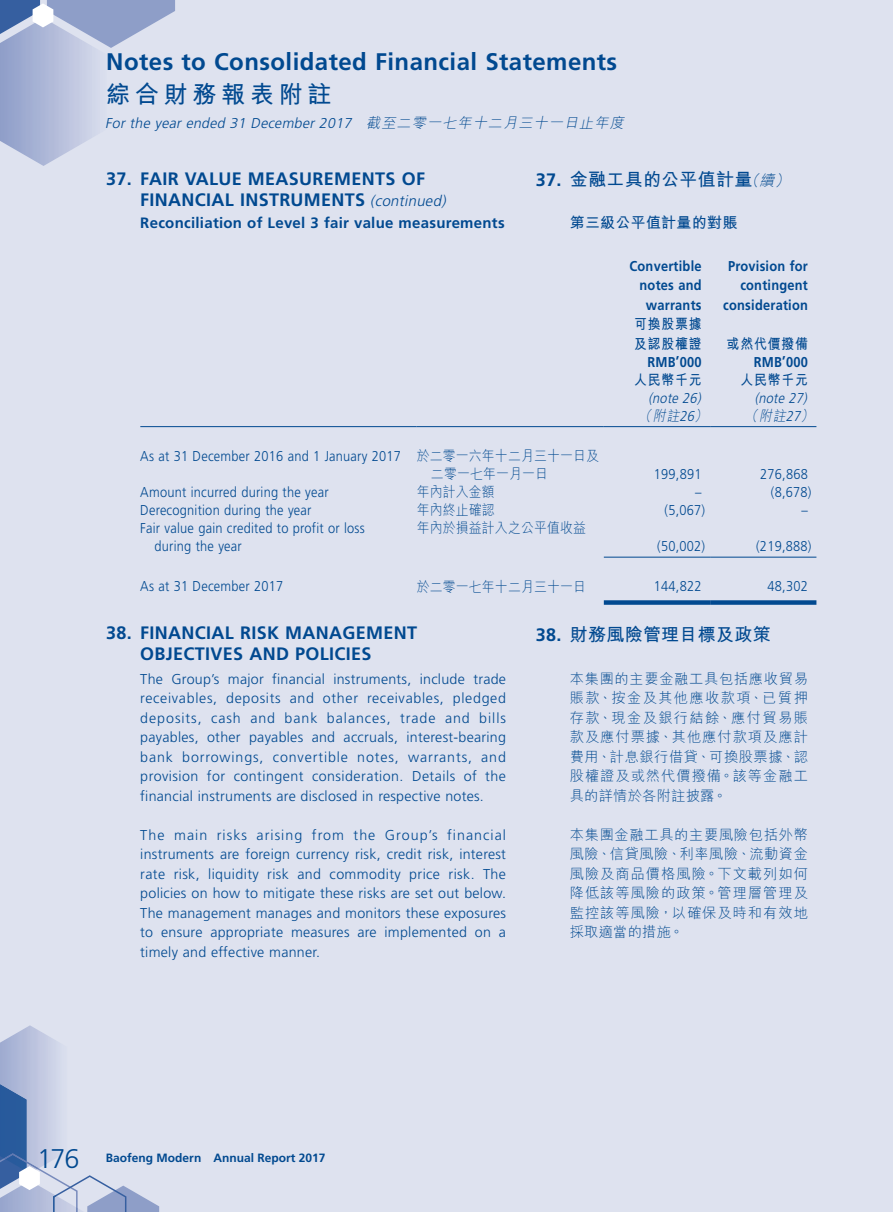
<style>
.page{position:relative;width:893px;height:1212px;background:#dee2ef}
.page>*{position:absolute;margin:0;border:0;box-sizing:border-box;transform-origin:0 0}
.t1{font:300 27px "Frutiger LT Std";color:#014990}
.t2{font:700 24px "Frutiger LT Std";letter-spacing:.02em;color:#014990}
.t3{font:24px "M Hei HK Bold E Ten B5 H";letter-spacing:.2em;color:#014990}
.t4{font:700 18px/21px "Frutiger LT Std";letter-spacing:.02em;color:#014990}
.t5{font:18px "M Hei HK Bold E Ten B5 H";letter-spacing:.015em;color:#014990}
.t6{font:700 15px "Frutiger LT Std";letter-spacing:.02em;color:#014990}
.t7{font:15px "M Hei HK Bold E Ten B5 H";letter-spacing:.015em;color:#014990}
.t8{font:300 14.25px/19.5px "Frutiger LT Std";letter-spacing:.02em;color:#014990;text-align:justify}
.t9{font:300 14.25px/18px "Frutiger LT Std";letter-spacing:.02em;color:#014990;scale:.9 1}
.t10{font:14.25px/19.5px "M Hei HK Light E Ten B5 H";letter-spacing:.035em;color:#014990;text-align:justify}
.t11{font:700 14.25px/19.5px "Frutiger LT Std";letter-spacing:.02em;color:#014990;text-align:right;scale:.9 1}
.t12{font:italic 300 14.25px "Frutiger LT Std";color:#014990}
.t13{font:14.25px "M Hei HK Light E Ten B5 H";letter-spacing:.015em;color:#014990;scale:.9 1}
.t14{font:14.25px/19.5px "M Hei HK Bold E Ten B5 H";letter-spacing:.07em;color:#014990;scale:.9 1}
.t15{font:italic 300 14.25px "Frutiger LT Std";color:#014990;scale:.9 1}
.t16{font:italic 14.25px "M Hei HK Light E Ten B5 H";color:#014990;scale:.9 1}
.t17{font:14.25px "M Hei HK Light E Ten B5 H";letter-spacing:.035em;color:#014990;scale:.9 1}
.t18{font:700 12px "Frutiger LT Std";color:#014990}
.s1{font-family:"M Hei HK Light E Ten B5 H";font-weight:400}
.s2{font-weight:300;font-style:italic;font-size:15px}
.s3{font-family:"Frutiger LT Std";font-weight:700}
.s4{font-family:"M Hei HK Light E Ten B5 H";font-style:italic;font-size:15px}
.s5{font-family:"Frutiger LT Std";font-weight:300}
</style>
<div class="page">
<img style="left:0;top:1025px;width:59px;height:37px">
<svg style="left:0;top:1062px;width:159px;height:150px"></svg>
<img style="left:0;top:48px;width:97px;height:118px">
<svg style="left:0;top:0;width:175px;height:48px"></svg>
<hr style="left:140px;top:426px;width:277px;height:1px;background:#014990">
<hr style="left:417px;top:426px;width:187px;height:1px;background:#014990">
<hr style="left:604px;top:426px;width:106px;height:1px;background:#014990">
<hr style="left:710px;top:426px;width:106px;height:1px;background:#014990">
<hr style="left:604px;top:557px;width:106px;height:1px;background:#014990">
<hr style="left:710px;top:557px;width:106px;height:1px;background:#014990">
<div style="left:604px;top:600px;width:106px;height:5px;background:#014990"></div>
<div style="left:710px;top:600px;width:106px;height:5px;background:#014990"></div>
<h2 class="t2" style="left:106px;top:52px;width:512px">Notes to Consolidated Financial Statements</h2>
<h2 class="t3" style="left:106px;top:85px;width:227px">綜合財務報表附註</h2>
<p class="t12" style="left:105px;top:117px;width:523px">For the year ended 31 December 2017 <span class="s1">截至二零一七年十二月三十一日止年度</span></p>
<p class="t4" style="left:140px;top:170px;width:309px;text-indent:-34px">37. FAIR VALUE MEASUREMENTS OF<br>FINANCIAL INSTRUMENTS <span class="s2">(continued)</span></p>
<p class="t6" style="left:140px;top:217px;width:366px">Reconciliation of Level 3 fair value measurements</p>
<p class="t5" style="left:536px;top:173px;width:258px"><span class="s3">37.</span> 金融工具的公平值計量<span class="s4">（續）</span></p>
<p class="t7" style="left:570px;top:217px;width:169px">第三級公平值計量的對賬</p>
<p class="t11" style="left:629px;top:257px;width:82px">Convertible notes and warrants</p>
<p class="t11" style="left:723px;top:257px;width:96px">Provision for contingent consideration</p>
<p class="t14" style="left:634px;top:316px;width:77px">可換股票據及認股權證</p>
<p class="t14" style="left:727px;top:335px;width:92px">或然代價撥備</p>
<p class="t11" style="left:647px;top:353px;width:62px">RMB’000</p>
<p class="t11" style="left:754px;top:353px;width:62px">RMB’000</p>
<p class="t14" style="left:634px;top:371px;width:77px">人民幣千元</p>
<p class="t14" style="left:740px;top:371px;width:77px">人民幣千元</p>
<p class="t15" style="left:648px;top:392px;width:62px">(note 26)</p>
<p class="t15" style="left:755px;top:392px;width:62px">(note 27)</p>
<p class="t16" style="left:638px;top:410px;width:80px">（附註<span class="s5">26</span>）</p>
<p class="t16" style="left:745px;top:410px;width:80px">（附註<span class="s5">27</span>）</p>
<p class="t9" style="left:140px;top:448px;width:511px">As at 31 December 2016 and 1 January 2017 <span class="s1">於二零一六年十二月三十一日及</span></p>
<p class="t13" style="left:431px;top:468px;width:132px">二零一七年一月一日</p>
<p class="t9" style="left:654px;top:466px;width:55px">199,891</p>
<p class="t9" style="left:760px;top:466px;width:55px">276,868</p>
<p class="t9" style="left:140px;top:484px;width:211px">Amount incurred during the year</p>
<p class="t17" style="left:417px;top:486px;width:88px">年內計入金額</p>
<p class="t9" style="left:695px;top:484px;width:9px">–</p>
<p class="t9" style="left:771px;top:484px;width:47px">(8,678)</p>
<p class="t9" style="left:140px;top:502px;width:192px">Derecognition during the year</p>
<p class="t17" style="left:417px;top:504px;width:88px">年內終止確認</p>
<p class="t9" style="left:665px;top:502px;width:47px">(5,067)</p>
<p class="t9" style="left:801px;top:502px;width:9px">–</p>
<p class="t9" style="left:155px;top:520px;width:235px;text-indent:-14px">Fair value gain credited to profit or loss during the year</p>
<p class="t13" style="left:417px;top:522px;width:190px">年內於損益計入之公平值收益</p>
<p class="t9" style="left:657px;top:538px;width:55px">(50,002)</p>
<p class="t9" style="left:756px;top:538px;width:63px">(219,888)</p>
<p class="t9" style="left:140px;top:578px;width:160px">As at 31 December 2017</p>
<p class="t13" style="left:417px;top:581px;width:190px">於二零一七年十二月三十一日</p>
<p class="t9" style="left:654px;top:578px;width:55px">144,822</p>
<p class="t9" style="left:768px;top:578px;width:46px">48,302</p>
<p class="t4" style="left:140px;top:623px;width:278px;text-indent:-34px">38. FINANCIAL RISK MANAGEMENT<br>OBJECTIVES AND POLICIES</p>
<p class="t8" style="left:140px;top:670px;width:367px">The Group’s major financial instruments, include trade receivables, deposits and other receivables, pledged deposits, cash and bank balances, trade and bills payables, other payables and accruals, interest-bearing bank borrowings, convertible notes, warrants, and provision for contingent consideration. Details of the financial instruments are disclosed in respective notes.</p>
<p class="t8" style="left:140px;top:826px;width:367px">The main risks arising from the Group’s financial instruments are foreign currency risk, credit risk, interest rate risk, liquidity risk and commodity price risk. The policies on how to mitigate these risks are set out below.<br>The management manages and monitors these exposures to ensure appropriate measures are implemented on a timely and effective manner.</p>
<p class="t5" style="left:536px;top:627px;width:237px"><span class="s3">38.</span> 財務風險管理目標及政策</p>
<p class="t10" style="left:570px;top:671px;width:240px">本集團的主要金融工具包括應收貿易賬款、按金及其他應收款項、已質押存款、現金及銀行結餘、應付貿易賬款及應付票據、其他應付款項及應計費用、計息銀行借貸、可換股票據、認股權證及或然代價撥備。該等金融工具的詳情於各附註披露。</p>
<p class="t10" style="left:570px;top:827px;width:240px">本集團金融工具的主要風險包括外幣風險、信貸風險、利率風險、流動資金風險及商品價格風險。下文載列如何降低該等風險的政策。管理層管理及監控該等風險，以確保及時和有效地採取適當的措施。</p>
<h1 class="t1" style="left:37px;top:1148px;width:44px">176</h1>
<p class="t18" style="left:106px;top:1153px;width:221px">Baofeng Modern Annual Report 2017</p>
</div>
